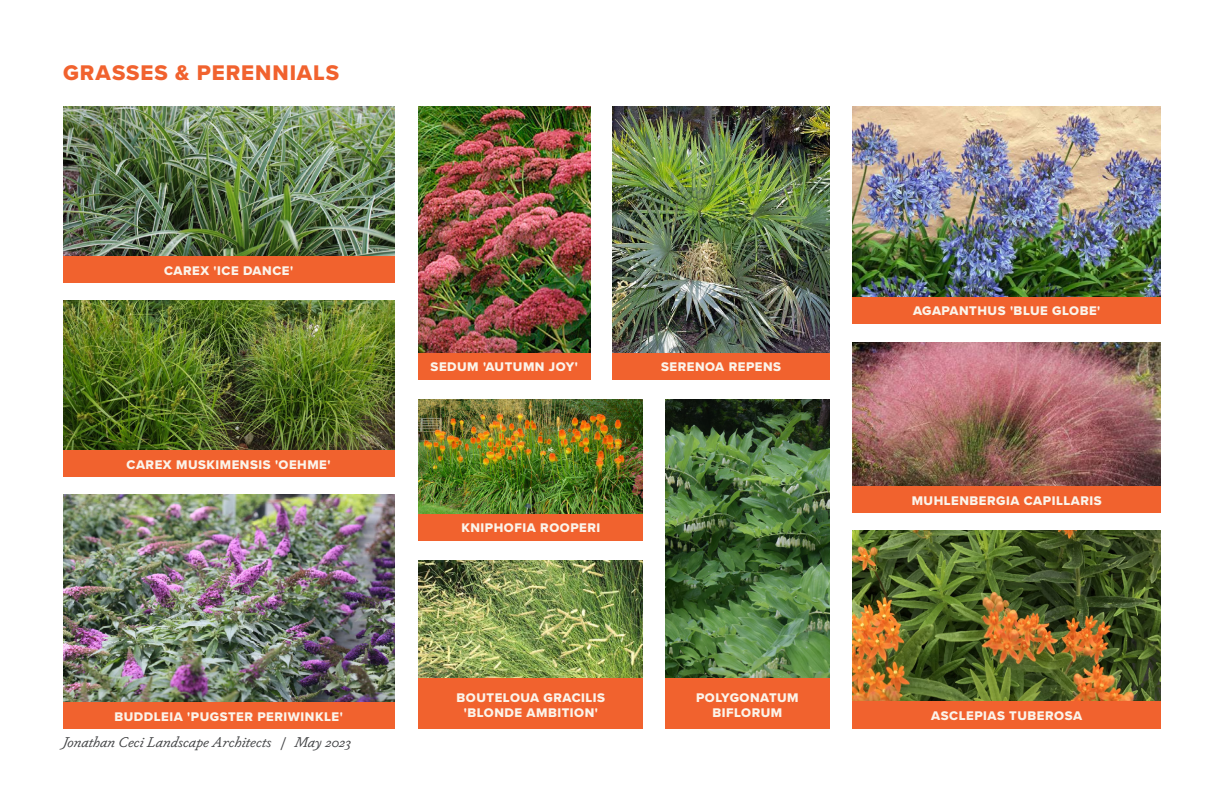
<style>
.page{position:relative;width:1224px;height:792px;background:#fff}
.page>*{position:absolute;margin:0;border:0;box-sizing:border-box;transform-origin:0 0}
.BODY{font:22px "Proxima Nova Extrabld";letter-spacing:.045em;color:#f1622e}
.t1{font:italic 14px "Dapifer";color:#404143}
.Side-Med{font:13px/15px "Proxima Nova Extrabld";letter-spacing:.04em;color:#fbf4ea;text-align:center}
</style>
<div class="page">
<img style="left:852px;top:531px;width:309px;height:171px">
<img style="left:419px;top:560px;width:224px;height:119px">
<img style="left:665px;top:400px;width:165px;height:279px">
<div style="left:63px;top:256px;width:331px;height:27px;background:#f1622e"></div>
<div style="left:63px;top:450px;width:331px;height:27px;background:#f1622e"></div>
<div style="left:418px;top:352px;width:172px;height:27px;background:#f1622e"></div>
<div style="left:613px;top:352px;width:217px;height:27px;background:#f1622e"></div>
<div style="left:852px;top:296px;width:309px;height:28px;background:#f1622e"></div>
<div style="left:852px;top:486px;width:309px;height:27px;background:#f1622e"></div>
<div style="left:419px;top:513px;width:224px;height:28px;background:#f1622e"></div>
<div style="left:63px;top:702px;width:331px;height:27px;background:#f1622e"></div>
<div style="left:852px;top:702px;width:309px;height:27px;background:#f1622e"></div>
<div style="left:419px;top:679px;width:224px;height:50px;background:#f1622e"></div>
<div style="left:665px;top:679px;width:165px;height:50px;background:#f1622e"></div>
<img style="left:63px;top:106px;width:331px;height:150px">
<img style="left:63px;top:300px;width:331px;height:150px">
<img style="left:418px;top:106px;width:172px;height:246px">
<img style="left:613px;top:106px;width:217px;height:246px">
<img style="left:852px;top:106px;width:309px;height:191px">
<img style="left:852px;top:343px;width:309px;height:143px">
<img style="left:419px;top:400px;width:224px;height:113px">
<img style="left:63px;top:495px;width:331px;height:207px">
<p class="BODY" style="left:63px;top:57px;width:278px">GRASSES &amp; PERENNIALS</p>
<p class="Side-Med" style="left:164px;top:263px;width:130px">CAREX 'ICE DANCE'</p>
<p class="Side-Med" style="left:127px;top:457px;width:205px">CAREX MUSKIMENSIS 'OEHME'</p>
<p class="Side-Med" style="left:431px;top:359px;width:149px">SEDUM 'AUTUMN JOY'</p>
<p class="Side-Med" style="left:661px;top:359px;width:121px">SERENOA REPENS</p>
<p class="Side-Med" style="left:461px;top:520px;width:140px">KNIPHOFIA ROOPERI</p>
<p class="Side-Med" style="left:913px;top:303px;width:189px">AGAPANTHUS 'BLUE GLOBE'</p>
<p class="Side-Med" style="left:912px;top:493px;width:192px">MUHLENBERGIA CAPILLARIS</p>
<p class="Side-Med" style="left:457px;top:690px;width:150px">BOUTELOUA GRACILIS 'BLONDE AMBITION'</p>
<p class="Side-Med" style="left:696px;top:690px;width:104px">POLYGONATUM<br>BIFLORUM</p>
<p class="Side-Med" style="left:114px;top:709px;width:230px">BUDDLEIA 'PUGSTER PERIWINKLE'</p>
<p class="Side-Med" style="left:931px;top:708px;width:152px">ASCLEPIAS TUBEROSA</p>
<p class="t1" style="left:63px;top:732px;width:290px">Jonathan Ceci Landscape Architects | May 2023</p>
</div>
